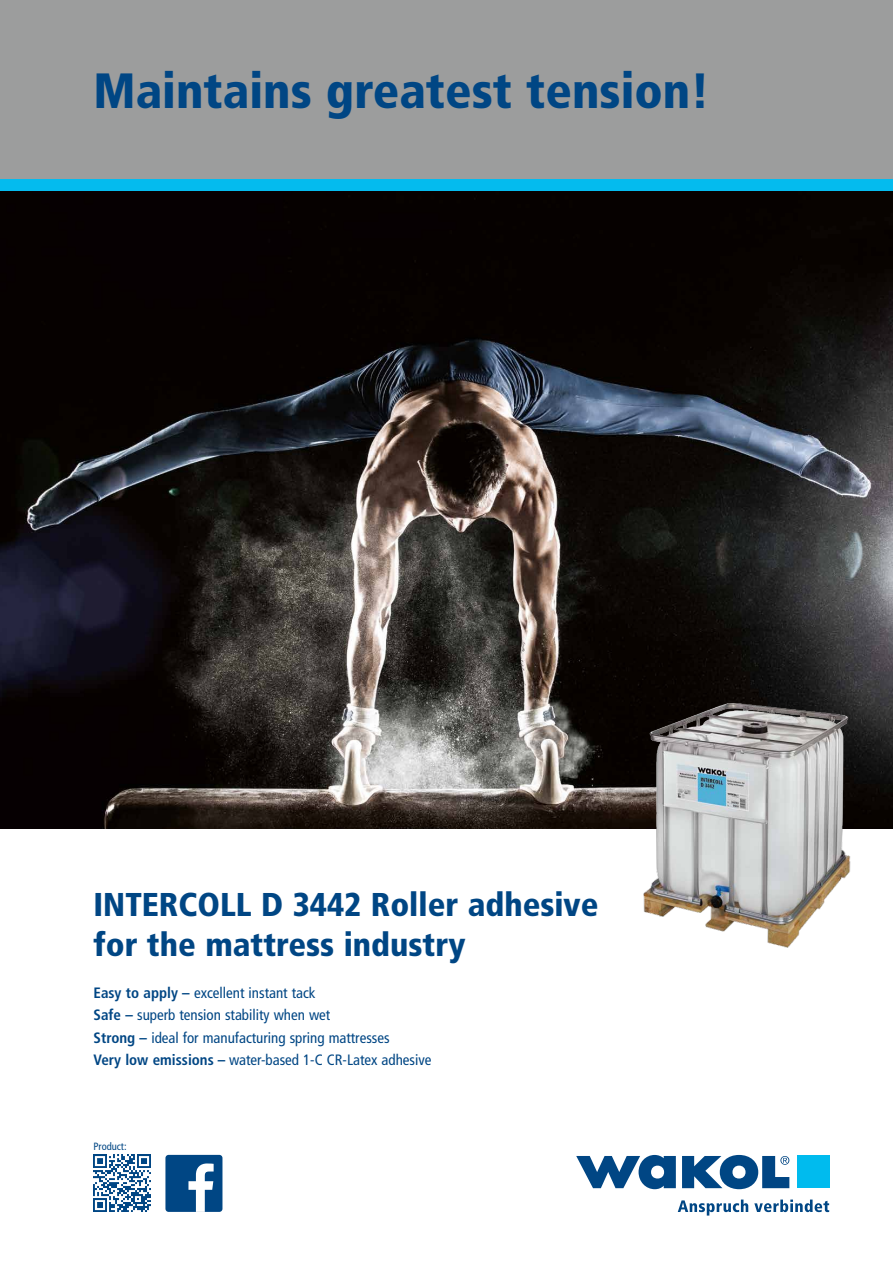
<style>
.page{position:relative;width:893px;height:1263px;background:#fff}
.page>*{position:absolute;margin:0;border:0;box-sizing:border-box;transform-origin:0 0}
.t1{font:900 condensed 49.5px "Frutiger";color:#004684}
.t2{font:900 condensed 33px/40.5px "Frutiger";color:#004684}
.t3{font:condensed 15px/22.5px "Frutiger";color:#004684}
.t4{font:condensed 10.5px "Frutiger";color:#004684}
.s1{font-weight:700}
</style>
<div class="page">
<img style="left:0;top:191px;width:893px;height:637px">
<div style="left:0;top:179px;width:893px;height:12px;background:#04bbee"></div>
<svg style="left:678px;top:1199px;width:70px;height:16px"></svg>
<svg style="left:754px;top:1199px;width:75px;height:13px"></svg>
<svg style="left:576px;top:1155px;width:100px;height:34px"></svg>
<svg style="left:682px;top:1155px;width:107px;height:34px"></svg>
<div style="left:797px;top:1156px;width:32px;height:32px;background:#0be"></div>
<img style="left:633px;top:692px;width:228px;height:256px">
<div style="left:0;top:0;width:893px;height:179px;background:#9c9d9d"></div>
<img style="left:94px;top:1155px;width:57px;height:57px">
<div style="left:165px;top:1155px;width:57px;height:57px;background:#004684;border-radius:3px"></div>
<svg style="left:188px;top:1163px;width:26px;height:49px"></svg>
<h1 class="t1" style="left:94px;top:61px;width:618px">Maintains greatest tension!</h1>
<h2 class="t2" style="left:94px;top:884px;width:506px">INTERCOLL D 3442 Roller adhesive for the mattress industry</h2>
<p class="t3" style="left:94px;top:981px;width:339px"><span class="s1">Easy to apply –</span> excellent instant tack<br><span class="s1">Safe –</span> superb tension stability when wet<br><span class="s1">Strong –</span> ideal for manufacturing spring mattresses<br><span class="s1">Very low emissions –</span> water-based 1-C CR-Latex adhesive</p>
<p class="t4" style="left:94px;top:1140px;width:35px">Product:</p>
</div>
